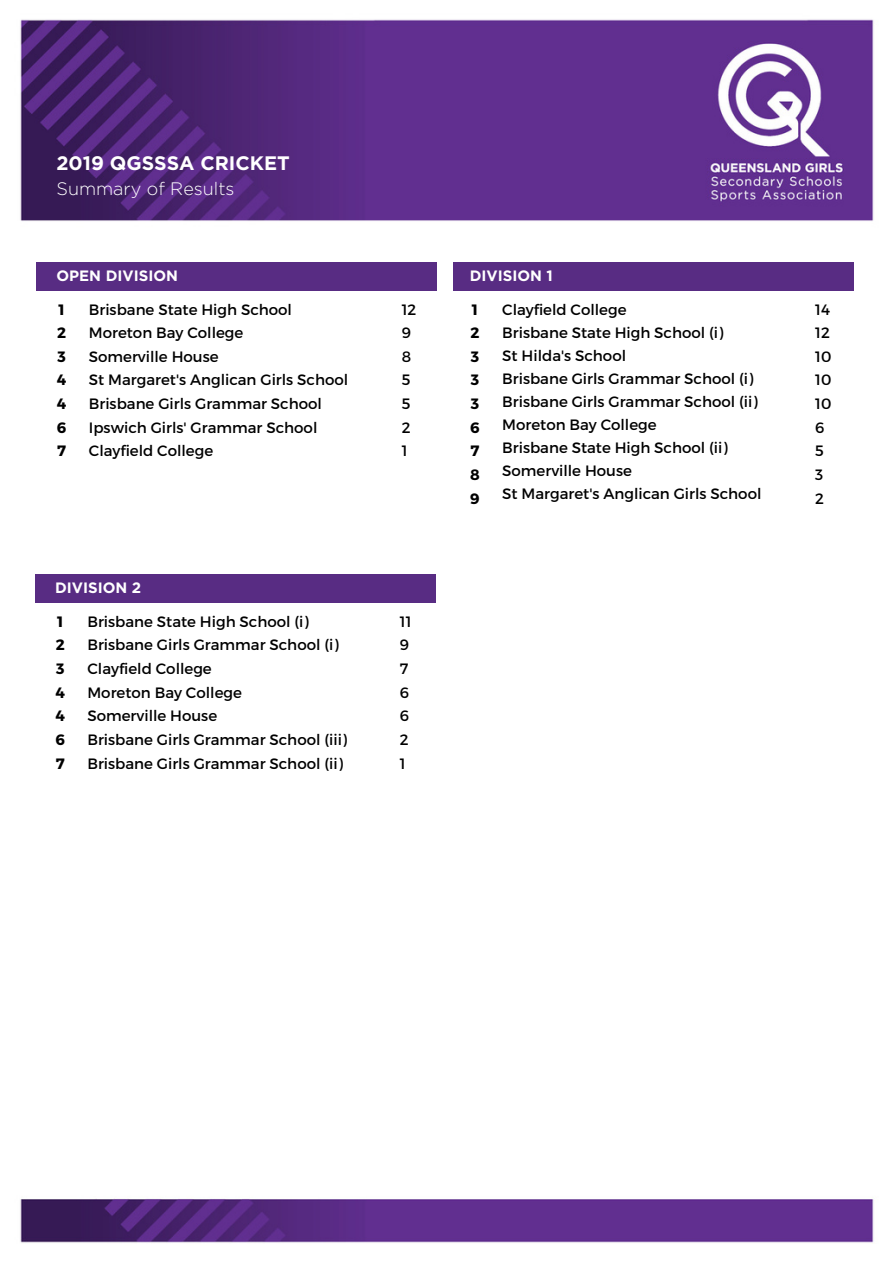
<style>
.page{position:relative;width:894px;height:1264px;background:#fff}
.page>*{position:absolute;margin:0;border:0;box-sizing:border-box;transform-origin:0 0}
.t1{font:700 19.5px "Gotham";color:#fff}
.t2{font:300 18px "Gotham";color:#fff}
.t3{font:15px "Montserrat";color:#000}
.t4{font:700 15px "Gotham";color:#fff}
.t5{font:700 15px "Montserrat";color:#000}
</style>
<div class="page">
<img style="left:20px;top:19px;width:854px;height:1224px">
<div style="left:37px;top:262px;width:399px;height:28px;background:#582c83"></div>
<div style="left:453px;top:262px;width:400px;height:28px;background:#582c83"></div>
<div style="left:35px;top:574px;width:400px;height:28px;background:#582c83"></div>
<p class="t1" style="left:56px;top:152px;width:235px">2019 QGSSSA CRICKET</p>
<p class="t2" style="left:56px;top:179px;width:179px">Summary of Results</p>
<p class="t4" style="left:56px;top:267px;width:123px">OPEN DIVISION</p>
<p class="t5" style="left:59px;top:299px;width:8px">1</p>
<p class="t5" style="left:57px;top:323px;width:10px">2</p>
<p class="t5" style="left:57px;top:347px;width:10px">3</p>
<p class="t5" style="left:57px;top:370px;width:11px">4</p>
<p class="t5" style="left:57px;top:394px;width:11px">4</p>
<p class="t5" style="left:57px;top:417px;width:11px">6</p>
<p class="t5" style="left:57px;top:441px;width:10px">7</p>
<p class="t3" style="left:89px;top:299px;width:205px">Brisbane State High School</p>
<p class="t3" style="left:89px;top:323px;width:156px">Moreton Bay College</p>
<p class="t3" style="left:89px;top:347px;width:131px">Somerville House</p>
<p class="t3" style="left:89px;top:370px;width:261px">St Margaret's Anglican Girls School</p>
<p class="t3" style="left:89px;top:394px;width:234px">Brisbane Girls Grammar School</p>
<p class="t3" style="left:89px;top:417px;width:230px">Ipswich Girls' Grammar School</p>
<p class="t3" style="left:89px;top:441px;width:126px">Clayfield College</p>
<p class="t4" style="left:55px;top:579px;width:88px">DIVISION 2</p>
<p class="t5" style="left:57px;top:611px;width:8px">1</p>
<p class="t5" style="left:56px;top:635px;width:10px">2</p>
<p class="t5" style="left:56px;top:659px;width:10px">3</p>
<p class="t5" style="left:55px;top:682px;width:11px">4</p>
<p class="t5" style="left:55px;top:706px;width:11px">4</p>
<p class="t5" style="left:55px;top:729px;width:11px">6</p>
<p class="t5" style="left:56px;top:753px;width:10px">7</p>
<p class="t3" style="left:87px;top:611px;width:223px">Brisbane State High School (i)</p>
<p class="t3" style="left:87px;top:635px;width:252px">Brisbane Girls Grammar School (i)</p>
<p class="t3" style="left:87px;top:659px;width:126px">Clayfield College</p>
<p class="t3" style="left:87px;top:682px;width:156px">Moreton Bay College</p>
<p class="t3" style="left:87px;top:706px;width:131px">Somerville House</p>
<p class="t3" style="left:87px;top:729px;width:261px">Brisbane Girls Grammar School (iii)</p>
<p class="t3" style="left:87px;top:753px;width:257px">Brisbane Girls Grammar School (ii)</p>
<p class="t3" style="left:401px;top:299px;width:16px">12</p>
<p class="t3" style="left:401px;top:323px;width:11px">9</p>
<p class="t3" style="left:401px;top:347px;width:11px">8</p>
<p class="t3" style="left:401px;top:370px;width:10px">5</p>
<p class="t3" style="left:401px;top:394px;width:10px">5</p>
<p class="t3" style="left:401px;top:417px;width:10px">2</p>
<p class="t3" style="left:401px;top:441px;width:7px">1</p>
<p class="t3" style="left:400px;top:611px;width:13px">11</p>
<p class="t3" style="left:400px;top:635px;width:11px">9</p>
<p class="t3" style="left:400px;top:659px;width:10px">7</p>
<p class="t3" style="left:400px;top:682px;width:11px">6</p>
<p class="t3" style="left:400px;top:706px;width:11px">6</p>
<p class="t3" style="left:400px;top:729px;width:10px">2</p>
<p class="t3" style="left:400px;top:753px;width:7px">1</p>
<p class="t4" style="left:469px;top:267px;width:85px">DIVISION 1</p>
<p class="t5" style="left:472px;top:299px;width:8px">1</p>
<p class="t5" style="left:470px;top:323px;width:10px">2</p>
<p class="t5" style="left:470px;top:347px;width:10px">3</p>
<p class="t5" style="left:470px;top:370px;width:10px">3</p>
<p class="t5" style="left:470px;top:394px;width:10px">3</p>
<p class="t5" style="left:470px;top:417px;width:11px">6</p>
<p class="t5" style="left:470px;top:441px;width:10px">7</p>
<p class="t5" style="left:470px;top:465px;width:11px">8</p>
<p class="t5" style="left:470px;top:488px;width:11px">9</p>
<p class="t3" style="left:502px;top:299px;width:126px">Clayfield College</p>
<p class="t3" style="left:502px;top:322px;width:222px">Brisbane State High School (i)</p>
<p class="t3" style="left:502px;top:345px;width:125px">St Hilda's School</p>
<p class="t3" style="left:502px;top:368px;width:252px">Brisbane Girls Grammar School (i)</p>
<p class="t3" style="left:502px;top:391px;width:257px">Brisbane Girls Grammar School (ii)</p>
<p class="t3" style="left:502px;top:414px;width:156px">Moreton Bay College</p>
<p class="t3" style="left:502px;top:437px;width:227px">Brisbane State High School (ii)</p>
<p class="t3" style="left:502px;top:460px;width:131px">Somerville House</p>
<p class="t3" style="left:502px;top:483px;width:260px">St Margaret's Anglican Girls School</p>
<p class="t3" style="left:815px;top:299px;width:16px">14</p>
<p class="t3" style="left:815px;top:323px;width:16px">12</p>
<p class="t3" style="left:815px;top:347px;width:18px">10</p>
<p class="t3" style="left:815px;top:370px;width:18px">10</p>
<p class="t3" style="left:815px;top:394px;width:18px">10</p>
<p class="t3" style="left:815px;top:417px;width:11px">6</p>
<p class="t3" style="left:815px;top:441px;width:10px">5</p>
<p class="t3" style="left:815px;top:465px;width:10px">3</p>
<p class="t3" style="left:815px;top:488px;width:10px">2</p>
</div>
